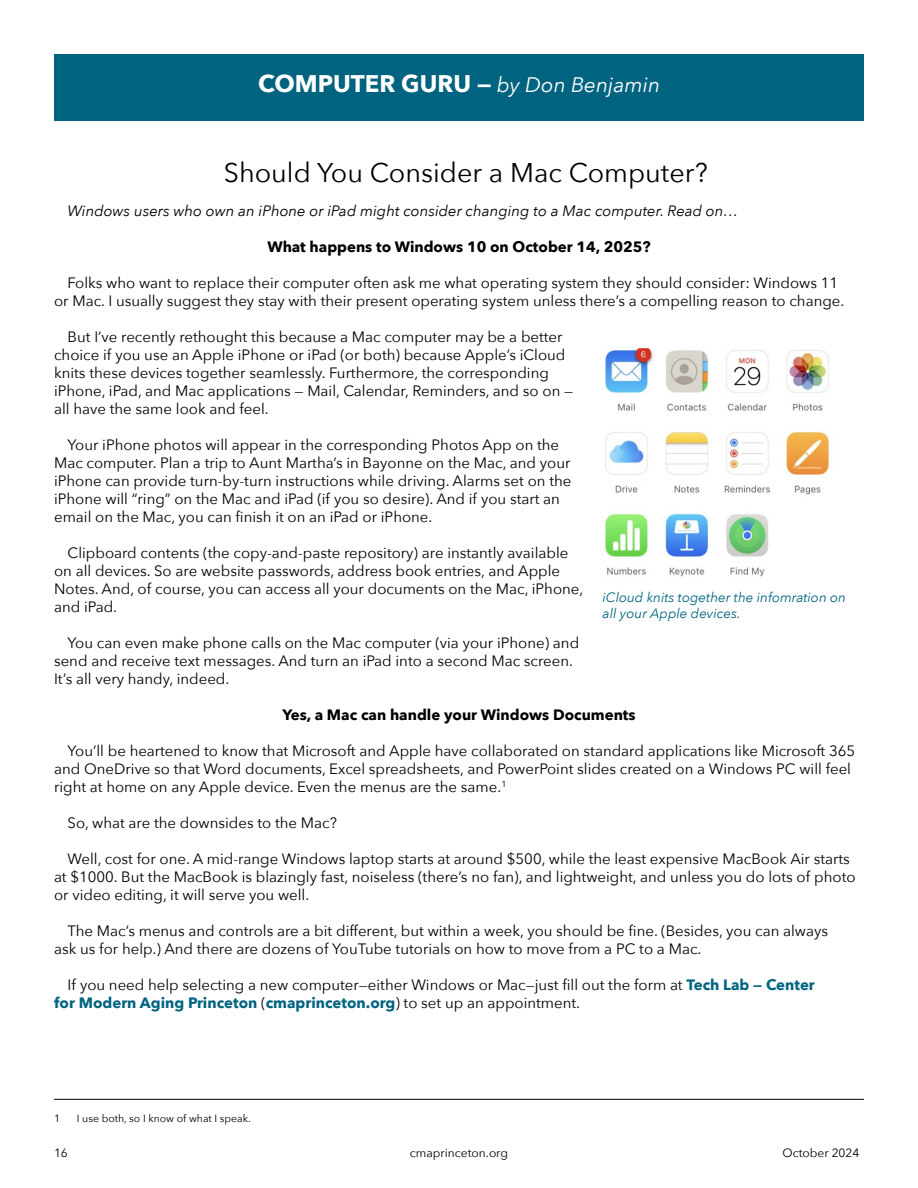
<style>
.page{position:relative;width:918px;height:1188px;background:#fff}
.page>*{position:absolute;margin:0;border:0;box-sizing:border-box;transform-origin:0 0}
.t1{font:27px "Avenir Next";color:#000}
.t2{font:700 24px "Avenir Next";color:#fff}
.t3{font:15px/18px "Avenir Next";color:#000}
.t4{font:700 15px "Avenir Next";color:#000}
.t5{font:italic 15px "Avenir Next";color:#000}
.t6{font:italic 13.5px/16.2px "Avenir Next";color:#006480}
.t7{font:12px "Avenir Next";color:#000}
.t8{font:10.5px "Avenir Next";color:#000}
.s1{font-weight:400;font-style:italic;font-size:21px}
.s2{font-weight:700;color:#006480}
</style>
<div class="page">
<div style="left:54px;top:54px;width:810px;height:67px;background:#006480"></div>
<hr style="left:54px;top:1099px;width:810px;height:1px;background:#000">
<img style="left:605px;top:348px;width:225px;height:229px">
<h2 class="t2" style="left:258px;top:63px;width:404px">COMPUTER GURU — <span class="s1">by Don Benjamin</span></h2>
<h1 class="t1" style="left:224px;top:150px;width:485px">Should You Consider a Mac Computer?</h1>
<p class="t5" style="left:68px;top:198px;width:672px">Windows users who own an iPhone or iPad might consider changing to a Mac computer. Read on…</p>
<p class="t4" style="left:267px;top:234px;width:385px">What happens to Windows 10 on October 14, 2025?</p>
<p class="t3" style="left:54px;top:273px;width:792px;text-align:center">Folks who want to replace their computer often ask me what operating system they should consider: Windows 11<br>or Mac. I usually suggest they stay with their present operating system unless there’s a compelling reason to change.</p>
<p class="t3" style="left:54px;top:327px;width:521px;text-indent:14px">But I’ve recently rethought this because a Mac computer may be a better choice if you use an Apple iPhone or iPad (or both) because Apple’s iCloud knits these devices together seamlessly. Furthermore, the corresponding iPhone, iPad, and Mac applications — Mail, Calendar, Reminders, and so on — all have the same look and feel.</p>
<p class="t3" style="left:54px;top:435px;width:519px;text-indent:14px">Your iPhone photos will appear in the corresponding Photos App on the Mac computer. Plan a trip to Aunt Martha’s in Bayonne on the Mac, and your iPhone can provide turn-by-turn instructions while driving. Alarms set on the iPhone will “ring” on the Mac and iPad (if you so desire). And if you start an email on the Mac, you can finish it on an iPad or iPhone.</p>
<p class="t3" style="left:54px;top:543px;width:531px;text-indent:14px">Clipboard contents (the copy-and-paste repository) are instantly available on all devices. So are website passwords, address book entries, and Apple Notes. And, of course, you can access all your documents on the Mac, iPhone, and iPad.</p>
<p class="t3" style="left:54px;top:633px;width:527px;text-indent:14px">You can even make phone calls on the Mac computer (via your iPhone) and send and receive text messages. And turn an iPad into a second Mac screen.<br>It’s all very handy, indeed.</p>
<p class="t4" style="left:282px;top:702px;width:355px">Yes, a Mac can handle your Windows Documents</p>
<p class="t3" style="left:54px;top:741px;width:803px;text-indent:14px">You’ll be heartened to know that Microsoft and Apple have collaborated on standard applications like Microsoft 365 and OneDrive so that Word documents, Excel spreadsheets, and PowerPoint slides created on a Windows PC will feel right at home on any Apple device. Even the menus are the same.<sup>1</sup></p>
<p class="t3" style="left:68px;top:813px;width:271px">So, what are the downsides to the Mac?</p>
<p class="t3" style="left:54px;top:849px;width:803px;text-indent:14px">Well, cost for one. A mid-range Windows laptop starts at around $500, while the least expensive MacBook Air starts at $1000. But the MacBook is blazingly fast, noiseless (there’s no fan), and lightweight, and unless you do lots of photo or video editing, it will serve you well.</p>
<p class="t3" style="left:54px;top:921px;width:776px;text-indent:14px">The Mac’s menus and controls are a bit different, but within a week, you should be fine. (Besides, you can always ask us for help.) And there are dozens of YouTube tutorials on how to move from a PC to a Mac.</p>
<p class="t3" style="left:54px;top:975px;width:762px;text-indent:14px">If you need help selecting a new computer—either Windows or Mac—just fill out the form at <span class="s2">Tech Lab — Center for Modern Aging Princeton</span> (<span class="s2">cmaprinceton.org</span>) to set up an appointment.</p>
<p class="t6" style="left:603px;top:589px;width:245px">iCloud knits together the infomration on all your Apple devices.</p>
<p class="t8" style="left:54px;top:1110px;width:8px">1</p>
<p class="t8" style="left:77px;top:1110px;width:175px">I use both, so I know of what I speak.</p>
<p class="t7" style="left:54px;top:1142px;width:15px">16</p>
<p class="t7" style="left:410px;top:1142px;width:100px">cmaprinceton.org</p>
<p class="t7" style="left:783px;top:1142px;width:79px">October 2024</p>
</div>
